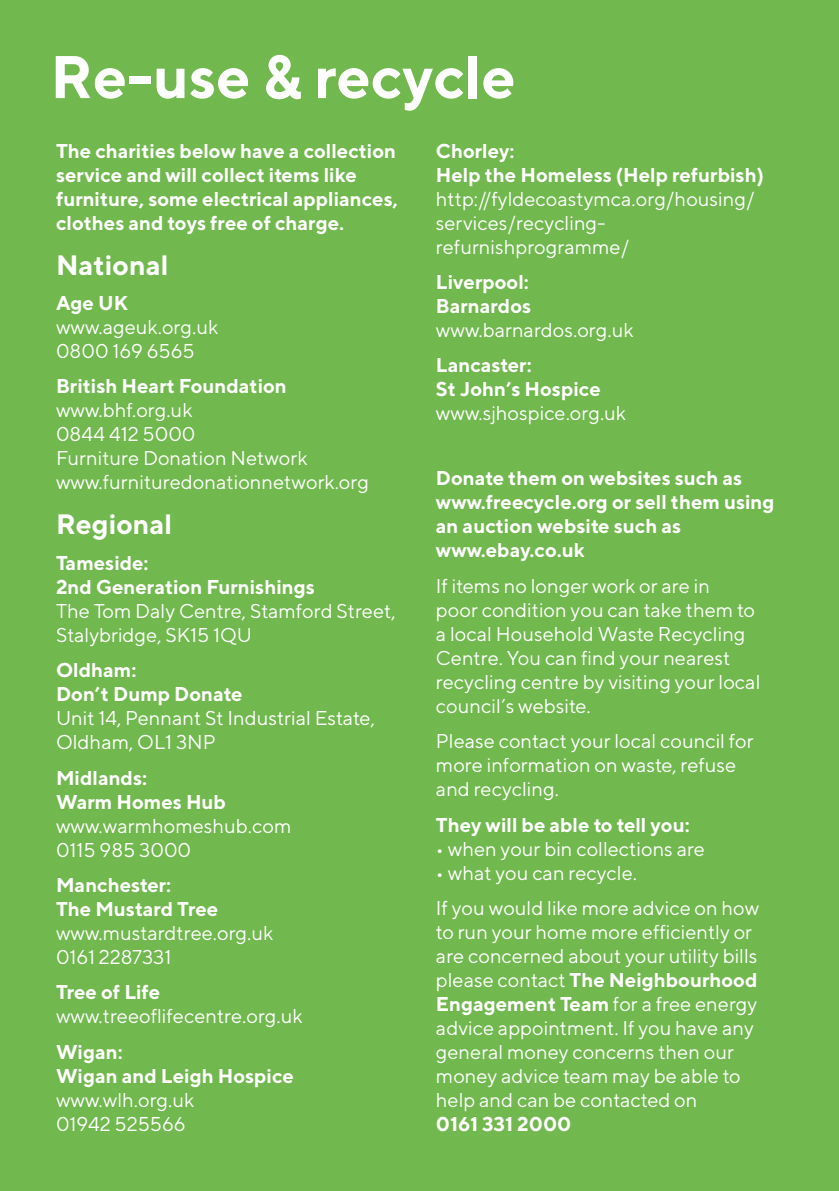
<style>
.page{position:relative;width:839px;height:1191px;background:#fff}
.page>*{position:absolute;margin:0;border:0;box-sizing:border-box;transform-origin:0 0}
.t1{font:700 60px "TT Norms";color:#fff}
.t2{font:700 28px "TT Norms";color:#fff}
.t3{font:20px/24px "TT Norms";color:#fff}
.t4{font:700 20px/24px "TT Norms";color:#fff}
.s1{font-weight:700}
</style>
<div class="page">
<div style="left:0;top:0;width:839px;height:1190px;background:#71b84e"></div>
<h1 class="t1" style="left:50px;top:39px;width:467px">Re-use &amp; recycle</h1>
<p class="t4" style="left:56px;top:138px;width:343px">The charities below have a collection service and will collect items like furniture, some electrical appliances, clothes and toys free of charge.</p>
<h2 class="t2" style="left:56px;top:247px;width:114px">National</h2>
<p class="t4" style="left:56px;top:290px;width:73px">Age UK</p>
<p class="t3" style="left:56px;top:314px;width:164px">www.ageuk.org.uk<br>0800 169 6565</p>
<p class="t4" style="left:56px;top:374px;width:232px">British Heart Foundation</p>
<p class="t3" style="left:56px;top:398px;width:314px">www.bhf.org.uk<br>0844 412 5000<br>Furniture Donation Network www.furnituredonationnetwork.org</p>
<h2 class="t2" style="left:56px;top:507px;width:118px">Regional</h2>
<p class="t4" style="left:56px;top:550px;width:260px">Tameside:<br>2nd Generation Furnishings</p>
<p class="t3" style="left:56px;top:598px;width:341px">The Tom Daly Centre, Stamford Street,<br>Stalybridge, SK15 1QU</p>
<p class="t4" style="left:56px;top:657px;width:188px">Oldham:<br>Don’t Dump Donate</p>
<p class="t3" style="left:56px;top:705px;width:320px">Unit 14, Pennant St Industrial Estate,<br>Oldham, OL1 3NP</p>
<p class="t4" style="left:56px;top:765px;width:171px">Midlands:<br>Warm Homes Hub</p>
<p class="t3" style="left:56px;top:813px;width:237px">www.warmhomeshub.com<br>0115 985 3000</p>
<p class="t4" style="left:56px;top:872px;width:164px">Manchester:<br>The Mustard Tree</p>
<p class="t3" style="left:56px;top:920px;width:219px">www.mustardtree.org.uk<br>0161 2287331</p>
<p class="t4" style="left:56px;top:979px;width:106px">Tree of Life</p>
<p class="t3" style="left:56px;top:1003px;width:248px">www.treeoflifecentre.org.uk</p>
<p class="t4" style="left:56px;top:1039px;width:239px">Wigan:<br>Wigan and Leigh Hospice</p>
<p class="t3" style="left:56px;top:1087px;width:140px">www.wlh.org.uk<br>01942 525566</p>
<p class="t4" style="left:436px;top:138px;width:329px">Chorley:<br>Help the Homeless (Help refurbish)</p>
<p class="t3" style="left:436px;top:186px;width:320px">http://fyldecoastymca.org/housing/ services/recycling&shy;refurnishprogramme/</p>
<p class="t4" style="left:436px;top:269px;width:97px">Liverpool:<br>Barnardos</p>
<p class="t3" style="left:436px;top:317px;width:199px">www.barnardos.org.uk</p>
<p class="t4" style="left:436px;top:353px;width:166px">Lancaster:<br>St John’s Hospice</p>
<p class="t3" style="left:436px;top:401px;width:192px">www.sjhospice.org.uk</p>
<p class="t4" style="left:436px;top:466px;width:340px">Donate them on websites such as www.freecycle.org or sell them using an auction website such as www.ebay.co.uk</p>
<p class="t3" style="left:436px;top:573px;width:326px">If items no longer work or are in<br>poor condition you can take them to a local Household Waste Recycling<br>Centre. You can find your nearest recycling centre by visiting your local council’s website.</p>
<p class="t3" style="left:436px;top:728px;width:319px">Please contact your local council for more information on waste, refuse and recycling.</p>
<p class="t4" style="left:436px;top:812px;width:255px">They will be able to tell you:</p>
<p class="t3" style="left:436px;top:836px;width:271px">• when your bin collections are</p>
<p class="t3" style="left:436px;top:854px;width:325px;line-height:35.4px">• what you can recycle.<br>If you would like more advice on how</p>
<p class="t3" style="left:436px;top:919px;width:323px">to run your home more efficiently or are concerned about your utility bills please contact <span class="s1">The Neighbourhood Engagement Team</span> for a free energy advice appointment. If you have any general money concerns then our money advice team may be able to help and can be contacted on</p>
<p class="t4" style="left:436px;top:1111px;width:137px">0161 331 2000</p>
</div>
